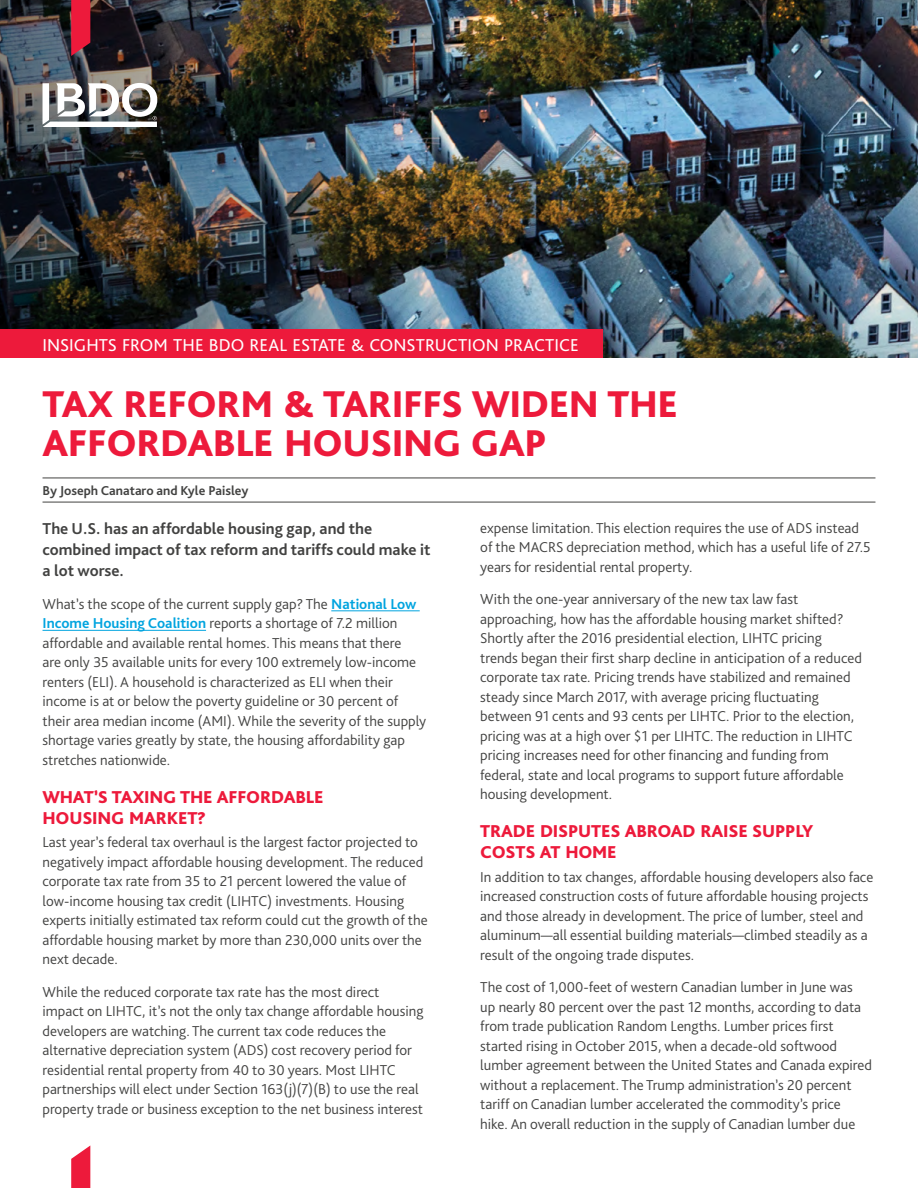
<style>
.page{position:relative;width:918px;height:1188px;background:#fff}
.page>*{position:absolute;margin:0;border:0;box-sizing:border-box;transform-origin:0 0}
.t1{font:800 39px/39px "Bliss Pro";letter-spacing:-.01em;color:#ed1a3b}
.t2{font:800 18px/21px "Bliss Pro";letter-spacing:-.01em;color:#ed1a3b}
.t3{font:18px "Bliss Pro";color:#fff}
.t4{font:700 16.5px/21px "Bliss Pro";color:#424241}
.t5{font:300 15px/19.5px "Bliss Pro";color:#424241}
.t6{font:700 13.5px "Bliss Pro";color:#424241}
.s1{font-weight:700;color:#00a4df}
</style>
<div class="page">
<img style="left:489px;top:0;width:429px;height:358px">
<img style="left:0;top:0;width:489px;height:330px">
<div style="left:0;top:330px;width:603px;height:28px;background:#ed1a3b"></div>
<svg style="left:71px;top:0;width:19px;height:56px"></svg>
<hr style="left:43px;top:478px;width:832px;height:1px;background:#424241">
<hr style="left:43px;top:502px;width:832px;height:1px;background:#424241">
<hr style="left:331px;top:610px;width:89px;height:1px;background:#00a4df">
<hr style="left:43px;top:630px;width:163px;height:1px;background:#00a4df">
<svg style="left:71px;top:1145px;width:19px;height:43px"></svg>
<img style="left:43px;top:83px;width:114px;height:44px">
<p class="t3" style="left:43px;top:334px;width:538px">INSIGHTS FROM THE BDO REAL ESTATE &amp; CONSTRUCTION PRACTICE</p>
<h1 class="t1" style="left:43px;top:383px;width:637px">TAX REFORM &amp; TARIFFS WIDEN THE<br>AFFORDABLE HOUSING GAP</h1>
<p class="t6" style="left:43px;top:482px;width:207px">By Joseph Canataro and Kyle Paisley</p>
<p class="t4" style="left:43px;top:518px;width:390px">The U.S. has an affordable housing gap, and the combined impact of tax reform and tariffs could make it a lot worse.</p>
<p class="t5" style="left:43px;top:593px;width:385px">What’s the scope of the current supply gap? The <span class="s1">National Low Income Housing Coalition</span> reports a shortage of 7.2 million affordable and available rental homes. This means that there<br>are only 35 available units for every 100 extremely low-income renters (ELI). A household is characterized as ELI when their income is at or below the poverty guideline or 30 percent of their area median income (AMI). While the severity of the supply shortage varies greatly by state, the housing affordability gap stretches nationwide.</p>
<p class="t2" style="left:43px;top:786px;width:283px">WHAT’S TAXING THE AFFORDABLE<br>HOUSING MARKET?</p>
<p class="t5" style="left:43px;top:832px;width:387px">Last year’s federal tax overhaul is the largest factor projected to negatively impact affordable housing development. The reduced corporate tax rate from 35 to 21 percent lowered the value of low-income housing tax credit (LIHTC) investments. Housing experts initially estimated tax reform could cut the growth of the affordable housing market by more than 230,000 units over the next decade.</p>
<p class="t5" style="left:43px;top:982px;width:383px">While the reduced corporate tax rate has the most direct impact on LIHTC, it’s not the only tax change affordable housing developers are watching. The current tax code reduces the alternative depreciation system (ADS) cost recovery period for residential rental property from 40 to 30 years. Most LIHTC partnerships will elect under Section 163(j)(7)(B) to use the real property trade or business exception to the net business interest</p>
<p class="t5" style="left:480px;top:518px;width:392px">expense limitation. This election requires the use of ADS instead of the MACRS depreciation method, which has a useful life of 27.5 years for residential rental property.</p>
<p class="t5" style="left:480px;top:589px;width:383px">With the one-year anniversary of the new tax law fast approaching, how has the affordable housing market shifted?<br>Shortly after the 2016 presidential election, LIHTC pricing trends began their first sharp decline in anticipation of a reduced corporate tax rate. Pricing trends have stabilized and remained steady since March 2017, with average pricing fluctuating between 91 cents and 93 cents per LIHTC. Prior to the election, pricing was at a high over $1 per LIHTC. The reduction in LIHTC pricing increases need for other financing and funding from federal, state and local programs to support future affordable housing development.</p>
<p class="t2" style="left:480px;top:820px;width:335px">TRADE DISPUTES ABROAD RAISE SUPPLY<br>COSTS AT HOME</p>
<p class="t5" style="left:480px;top:867px;width:395px">In addition to tax changes, affordable housing developers also face increased construction costs of future affordable housing projects and those already in development. The price of lumber, steel and aluminum—all essential building materials—climbed steadily as a result of the ongoing trade disputes.</p>
<p class="t5" style="left:480px;top:977px;width:393px">The cost of 1,000-feet of western Canadian lumber in June was<br>up nearly 80 percent over the past 12 months, according to data from trade publication Random Lengths. Lumber prices first started rising in October 2015, when a decade-old softwood lumber agreement between the United States and Canada expired without a replacement. The Trump administration’s 20 percent tariff on Canadian lumber accelerated the commodity’s price hike. An overall reduction in the supply of Canadian lumber due</p>
</div>
